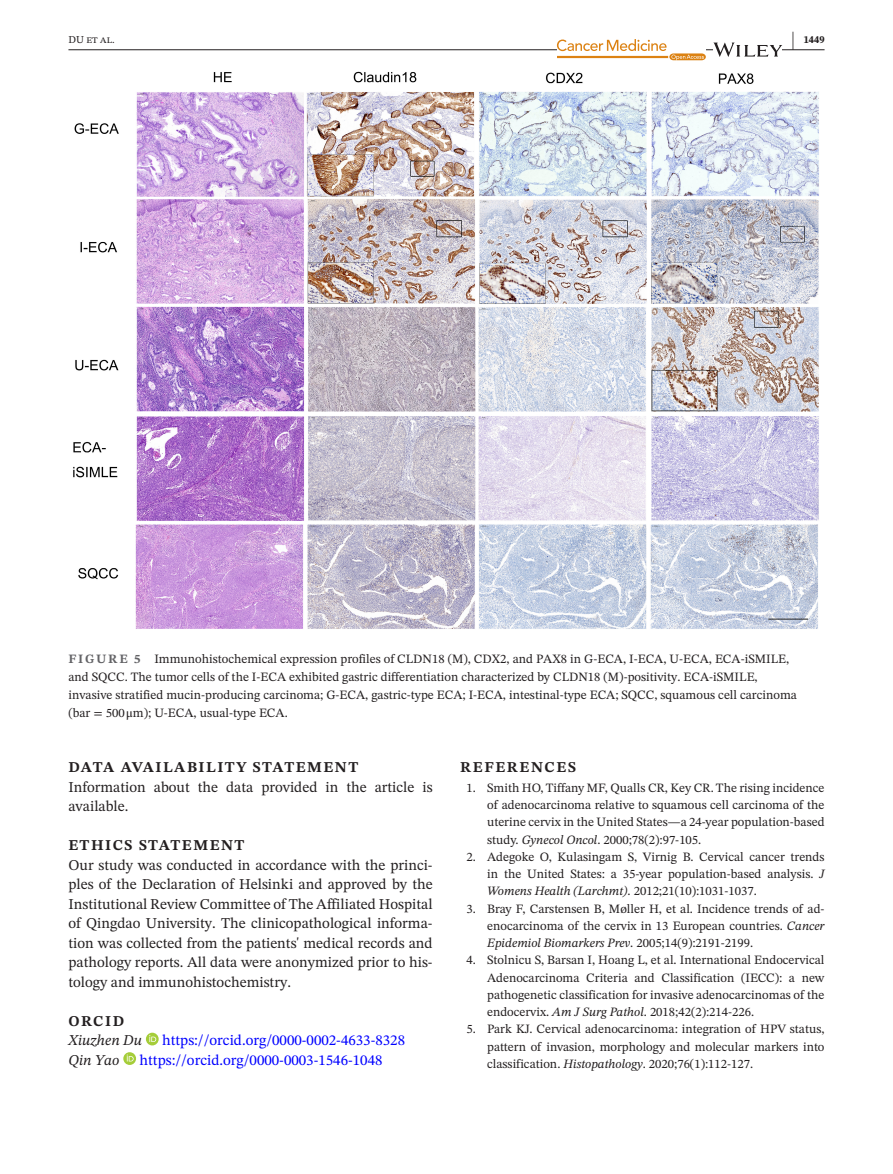
<style>
.page{position:relative;width:893px;height:1174px;background:#fff}
.page>*{position:absolute;margin:0;border:0;box-sizing:border-box;transform-origin:0 0}
.t1{font:700 21px "STIX Two Text";color:#231f20;scale:.42 1}
.t2{font:15px/19.5px "STIX Two Text";color:#231f20}
.t3{font:15px "STIX Two Text";color:#00f}
.t4{font:700 15px "STIX Two Text";letter-spacing:.1em;color:#231f20}
.t5{font:italic 15px "STIX Two Text";color:#231f20}
.t6{font:12.75px/17.2px "STIX Two Text";color:#231f20;text-align:justify}
.t7{font:10.5px "STIX Two Text";color:#231f20}
.t8{font:700 10.5px "STIX Two Text";color:#231f20}
.s1{font-weight:700;color:#636366}
.s2{font-family:"STIX"}
.s3{font-style:italic}
</style>
<div class="page">
<hr style="left:68px;top:49px;width:756px;height:1px;background:#231f20">
<svg style="left:557px;top:39px;width:149px;height:21px"></svg>
<svg style="left:713px;top:43px;width:69px;height:14px"></svg>
<svg style="left:146px;top:1032px;width:13px;height:13px"></svg>
<svg style="left:149px;top:1035px;width:7px;height:7px"></svg>
<svg style="left:123px;top:1052px;width:13px;height:13px"></svg>
<svg style="left:127px;top:1054px;width:7px;height:7px"></svg>
<img style="left:73px;top:71px;width:746px;height:558px">
<h1 class="t1" style="left:792px;top:24px;width:8px">|</h1>
<p class="t7" style="left:68px;top:32px;width:48px">DU et al.</p>
<p class="t8" style="left:804px;top:32px;width:22px">1449</p>
<p class="t6" style="left:68px;top:649px;width:730px;line-height:18px;text-align:left"><span class="s1">FIGURE 5</span> Immunohistochemical expression profiles of CLDN18 (M), CDX2, and PAX8 in G-ECA, I-ECA, U-ECA, ECA-iSMILE, and SQCC. The tumor cells of the I-ECA exhibited gastric differentiation characterized by CLDN18 (M)-positivity. ECA-iSMILE, invasive stratified mucin-producing carcinoma; G-ECA, gastric-type ECA; I-ECA, intestinal-type ECA; SQCC, squamous cell carcinoma (bar <span class="s2">=</span> 500<span class="s2">μ</span>m); U-ECA, usual-type ECA.</p>
<p class="t4" style="left:68px;top:756px;width:291px">DATA AVAILABILITY STATEMENT</p>
<p class="t2" style="left:68px;top:777px;width:366px">Information about the data provided in the article is available.</p>
<p class="t4" style="left:68px;top:834px;width:178px">ETHICS STATEMENT</p>
<p class="t2" style="left:68px;top:855px;width:366px;text-align:justify">Our study was conducted in accordance with the princi&shy;ples of the Declaration of Helsinki and approved by the Institutional Review Committee of The Affiliated Hospital of Qingdao University. The clinicopathological informa&shy;tion was collected from the patients' medical records and pathology reports. All data were anonymized prior to his&shy;tology and immunohistochemistry.</p>
<p class="t4" style="left:68px;top:1010px;width:57px">ORCID</p>
<p class="t5" style="left:68px;top:1029px;width:75px">Xiuzhen Du</p>
<p class="t3" style="left:162px;top:1029px;width:244px">https://orcid.org/0000-0002-4633-8328</p>
<p class="t5" style="left:68px;top:1049px;width:53px">Qin Yao</p>
<p class="t3" style="left:140px;top:1049px;width:244px">https://orcid.org/0000-0003-1546-1048</p>
<p class="t4" style="left:460px;top:756px;width:117px">REFERENCES</p>
<p class="t6" style="left:487px;top:779px;width:339px;text-indent:-21px">1. Smith HO, Tiffany MF, Qualls CR, Key CR. The rising incidence of adenocarcinoma relative to squamous cell carcinoma of the uterine cervix in the United States—a 24-year population-based study. <span class="s3">Gynecol Oncol</span>. 2000;78(2):97-105.</p>
<p class="t6" style="left:487px;top:848px;width:339px;text-indent:-21px">2. Adegoke O, Kulasingam S, Virnig B. Cervical cancer trends in the United States: a 35-year population-based analysis. <span class="s3">J Womens Health (Larchmt)</span>. 2012;21(10):1031-1037.</p>
<p class="t6" style="left:487px;top:899px;width:339px;text-indent:-21px">3. Bray F, Carstensen B, Møller H, et al. Incidence trends of ad&shy;enocarcinoma of the cervix in 13 European countries. <span class="s3">Cancer Epidemiol Biomarkers Prev</span>. 2005;14(9):2191-2199.</p>
<p class="t6" style="left:487px;top:951px;width:339px;text-indent:-21px">4. Stolnicu S, Barsan I, Hoang L, et al. International Endocervical Adenocarcinoma Criteria and Classification (IECC): a new pathogenetic classification for invasive adenocarcinomas of the endocervix. <span class="s3">Am J Surg Pathol</span>. 2018;42(2):214-226.</p>
<p class="t6" style="left:487px;top:1020px;width:339px;text-indent:-21px">5. Park KJ. Cervical adenocarcinoma: integration of HPV status, pattern of invasion, morphology and molecular markers into classification. <span class="s3">Histopathology</span>. 2020;76(1):112-127.</p>
</div>
